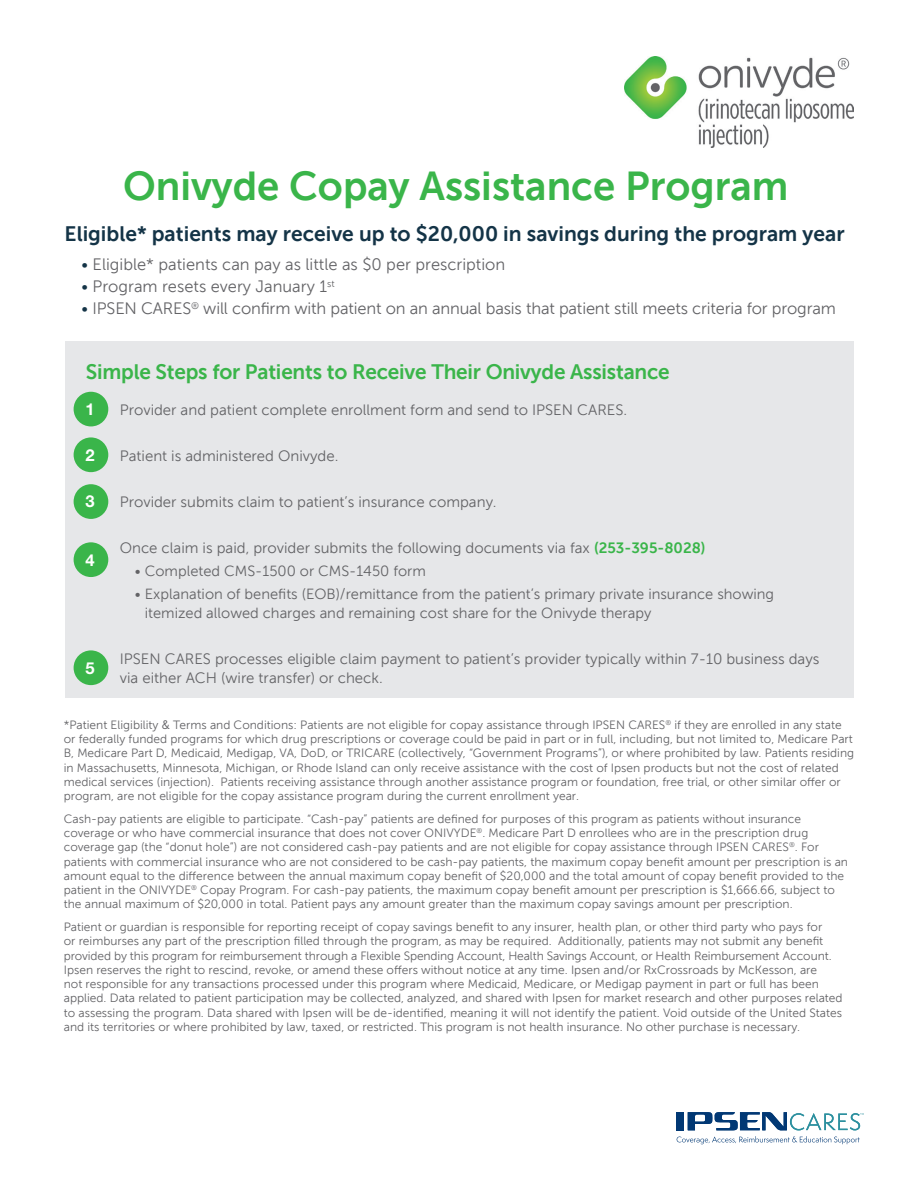
<style>
.page{position:relative;width:918px;height:1188px;background:#fff}
.page>*{position:absolute;margin:0;border:0;box-sizing:border-box;transform-origin:0 0}
.t1{font:40.5px "Museo Sans 700";color:#3ab54a}
.t2{font:21px "Museo Sans 700";color:#143447}
.t3{font:21px "Museo Sans 700";letter-spacing:-.01em;color:#3ab54a}
.t4{font:16.5px "Museo Sans 300";letter-spacing:-.01em;color:#636366}
.t5{font:700 16.5px "Helvetica Neue LT Std";color:#fff}
.t6{font:15px/18.8px "Museo Sans 300";color:#636366}
.t7{font:14.7px/18.8px "Museo Sans 300";color:#636366}
.t8{font:12px/14.2px "Museo Sans 300";color:#636366}
.s1{color:#143447}
.s2{font-family:"Museo Sans 700";color:#3ab54a}
.s3{font-family:"Trade Gothic LT Std"}
</style>
<div class="page">
<img style="left:625px;top:56px;width:229px;height:91px">
<div style="left:65px;top:341px;width:788px;height:362px;background:#e6e7e9"></div>
<div style="left:64px;top:698px;width:790px;height:352px;background:#fff"></div>
<div style="left:74px;top:650px;width:34px;height:35px;background:#3ab54a;border-radius:50%"></div>
<div style="left:74px;top:542px;width:34px;height:35px;background:#3ab54a;border-radius:50%"></div>
<div style="left:74px;top:484px;width:34px;height:35px;background:#3ab54a;border-radius:50%"></div>
<div style="left:74px;top:437px;width:34px;height:35px;background:#3ab54a;border-radius:50%"></div>
<div style="left:74px;top:392px;width:34px;height:34px;background:#3ab54a;border-radius:50%"></div>
<div style="left:677px;top:1112px;width:7px;height:18px;background:#013874"></div>
<svg style="left:677px;top:1136px;width:183px;height:8px"></svg>
<svg style="left:688px;top:1112px;width:176px;height:18px"></svg>
<p class="t1" style="left:123px;top:164px;width:667px">Onivyde Copay Assistance Program</p>
<p class="t2" style="left:65px;top:222px;width:781px">Eligible* patients may receive up to $20,000 in savings during the program year</p>
<p class="t4" style="left:82px;top:255px;width:425px"><span class="s1">•</span> Eligible* patients can pay as little as $0 per prescription</p>
<p class="t4" style="left:82px;top:278px;width:255px"><span class="s1">•</span> Program resets every January 1<sup>st</sup></p>
<p class="t4" style="left:82px;top:300px;width:756px"><span class="s1">•</span> IPSEN CARES<sup>®</sup> will confirm with patient on an annual basis that patient still meets criteria for program</p>
<p class="t3" style="left:86px;top:361px;width:586px">Simple Steps for Patients to Receive Their Onivyde Assistance</p>
<p class="t6" style="left:120px;top:401px;width:509px">Provider and patient complete enrollment form and send to IPSEN CARES.</p>
<p class="t6" style="left:120px;top:447px;width:220px">Patient is administered Onivyde.</p>
<p class="t6" style="left:120px;top:493px;width:378px">Provider submits claim to patient’s insurance company.</p>
<p class="t6" style="left:120px;top:539px;width:587px">Once claim is paid, provider submits the following documents via fax <span class="s2">(253-395-8028)</span></p>
<p class="t7" style="left:135px;top:562px;width:292px">• Completed CMS-1500 or CMS-1450 form</p>
<p class="t7" style="left:145px;top:585px;width:631px;text-indent:-10px">• Explanation of benefits (EOB)/remittance from the patient’s primary private insurance showing itemized allowed charges and remaining cost share for the Onivyde therapy</p>
<p class="t6" style="left:120px;top:650px;width:701px">IPSEN CARES processes eligible claim payment to patient’s provider typically within 7-10 business days via either ACH (wire transfer) or check.</p>
<p class="t5" style="left:86px;top:399px;width:11px">1</p>
<p class="t5" style="left:86px;top:445px;width:11px">2</p>
<p class="t5" style="left:86px;top:491px;width:11px">3</p>
<p class="t5" style="left:86px;top:549px;width:11px">4</p>
<p class="t5" style="left:86px;top:658px;width:11px">5</p>
<p class="t8" style="left:64px;top:718px;width:792px">*Patient Eligibility <span class="s3">&amp;</span> Terms and Conditions: Patients are not eligible for copay assistance through IPSEN CARES<sup>®</sup> if they are enrolled in any state or federally funded programs for which drug prescriptions or coverage could be paid in part or in full, including, but not limited to, Medicare Part B, Medicare Part D, Medicaid, Medigap, VA, DoD, or TRICARE (collectively, “Government Programs”), or where prohibited by law. Patients residing in Massachusetts, Minnesota, Michigan, or Rhode Island can only receive assistance with the cost of Ipsen products but not the cost of related medical services (injection). Patients receiving assistance through another assistance program or foundation, free trial, or other similar offer or program, are not eligible for the copay assistance program during the current enrollment year.</p>
<p class="t8" style="left:64px;top:812px;width:786px">Cash-pay patients are eligible to participate. “Cash-pay” patients are defined for purposes of this program as patients without insurance coverage or who have commercial insurance that does not cover ONIVYDE<sup>®</sup>. Medicare Part D enrollees who are in the prescription drug coverage gap (the “donut hole”) are not considered cash-pay patients and are not eligible for copay assistance through IPSEN CARES<sup>®</sup>. For patients with commercial insurance who are not considered to be cash-pay patients, the maximum copay benefit amount per prescription is an amount equal to the difference between the annual maximum copay benefit of $20,000 and the total amount of copay benefit provided to the patient in the ONIVYDE<sup>®</sup> Copay Program. For cash-pay patients, the maximum copay benefit amount per prescription is $1,666.66, subject to the annual maximum of $20,000 in total. Patient pays any amount greater than the maximum copay savings amount per prescription.</p>
<p class="t8" style="left:64px;top:920px;width:780px">Patient or guardian is responsible for reporting receipt of copay savings benefit to any insurer, health plan, or other third party who pays for<br>or reimburses any part of the prescription filled through the program, as may be required. Additionally, patients may not submit any benefit provided by this program for reimbursement through a Flexible Spending Account, Health Savings Account, or Health Reimbursement Account.<br>Ipsen reserves the right to rescind, revoke, or amend these offers without notice at any time. Ipsen and/or RxCrossroads by McKesson, are<br>not responsible for any transactions processed under this program where Medicaid, Medicare, or Medigap payment in part or full has been applied. Data related to patient participation may be collected, analyzed, and shared with Ipsen for market research and other purposes related to assessing the program. Data shared with Ipsen will be de-identified, meaning it will not identify the patient. Void outside of the United States and its territories or where prohibited by law, taxed, or restricted. This program is not health insurance. No other purchase is necessary.</p>
</div>
